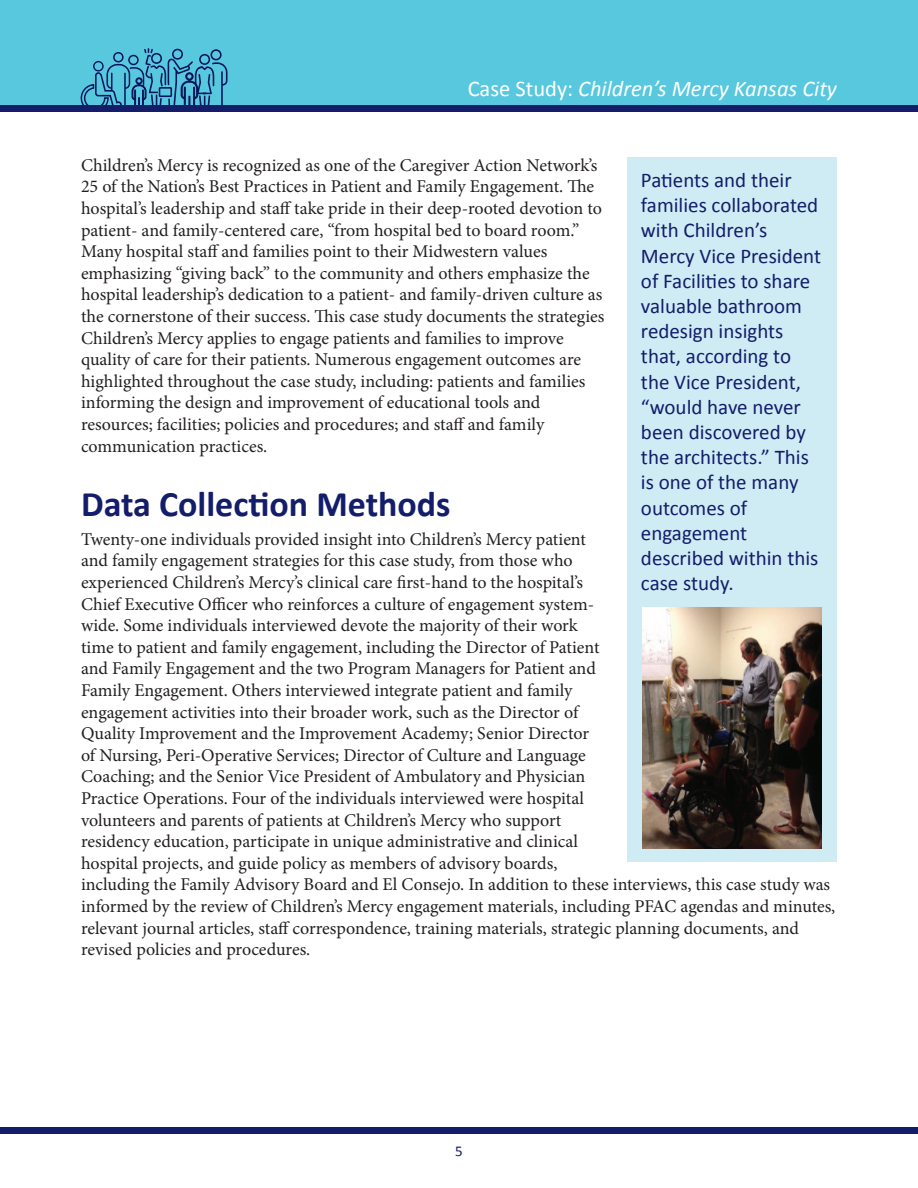
<style>
.page{position:relative;width:918px;height:1188px;background:#fff}
.page>*{position:absolute;margin:0;border:0;box-sizing:border-box;transform-origin:0 0}
.t1{font:700 36px "Calibri";color:#131d6a}
.t2{font:italic 22.5px "Calibri";color:#fff}
.t3{font:21px/25.2px "Calibri";color:#131d6a}
.t4{font:18px/21.6px "Minion Pro";color:#231f20}
.t5{font:15px "Calibri";color:#131d6a}
.s1{font-style:normal}
</style>
<div class="page">
<div style="left:0;top:0;width:918px;height:109px;background:#58c8df"></div>
<svg style="left:81px;top:48px;width:147px;height:58px"></svg>
<div style="left:95px;top:62px;width:7px;height:8px;background:#58c8df;border-radius:50%"></div>
<div style="left:0;top:106px;width:918px;height:6px;background:#131d6a"></div>
<div style="left:0;top:1127px;width:918px;height:7px;background:#131d6a"></div>
<div style="left:627px;top:158px;width:210px;height:704px;background:#cfecf4"></div>
<img style="left:643px;top:607px;width:179px;height:241px">
<p class="t2" style="left:468px;top:73px;width:371px"><span class="s1">Case Study:</span> Children’s Mercy Kansas City</p>
<p class="t4" style="left:81px;top:154px;width:525px">Children’s Mercy is recognized as one of the Caregiver Action Network’s 25 of the Nation’s Best Practices in Patient and Family Engagement. The hospital’s leadership and staff take pride in their deep-rooted devotion to patient- and family-centered care, “from hospital bed to board room.” Many hospital staff and families point to their Midwestern values emphasizing “giving back” to the community and others emphasize the hospital leadership’s dedication to a patient- and family-driven culture as the cornerstone of their success. This case study documents the strategies Children’s Mercy applies to engage patients and families to improve quality of care for their patients. Numerous engagement outcomes are highlighted throughout the case study, including: patients and families informing the design and improvement of educational tools and resources; facilities; policies and procedures; and staff and family communication practices.</p>
<h1 class="t1" style="left:81px;top:481px;width:371px">Data Collection Methods</h1>
<p class="t4" style="left:81px;top:528px;width:756px">Twenty-one individuals provided insight into Children’s Mercy patient<br>and family engagement strategies for this case study, from those who<br>experienced Children’s Mercy’s clinical care first-hand to the hospital’s<br>Chief Executive Officer who reinforces a culture of engagement system-<br>wide. Some individuals interviewed devote the majority of their work<br>time to patient and family engagement, including the Director of Patient<br>and Family Engagement and the two Program Managers for Patient and<br>Family Engagement. Others interviewed integrate patient and family<br>engagement activities into their broader work, such as the Director of<br>Quality Improvement and the Improvement Academy; Senior Director<br>of Nursing, Peri-Operative Services; Director of Culture and Language<br>Coaching; and the Senior Vice President of Ambulatory and Physician<br>Practice Operations. Four of the individuals interviewed were hospital<br>volunteers and parents of patients at Children’s Mercy who support<br>residency education, participate in unique administrative and clinical<br>hospital projects, and guide policy as members of advisory boards,<br>including the Family Advisory Board and El Consejo. In addition to these interviews, this case study was informed by the review of Children’s Mercy engagement materials, including PFAC agendas and minutes, relevant journal articles, staff correspondence, training materials, strategic planning documents, and revised policies and procedures.</p>
<p class="t3" style="left:641px;top:167px;width:182px">Patients and their families collaborated with Children’s<br>Mercy Vice President of Facilities to share valuable bathroom redesign insights that, according to the Vice President, “would have never been discovered by the architects.” This is one of the many outcomes of engagement described within this case study.</p>
<p class="t5" style="left:455px;top:1141px;width:9px">5</p>
</div>
